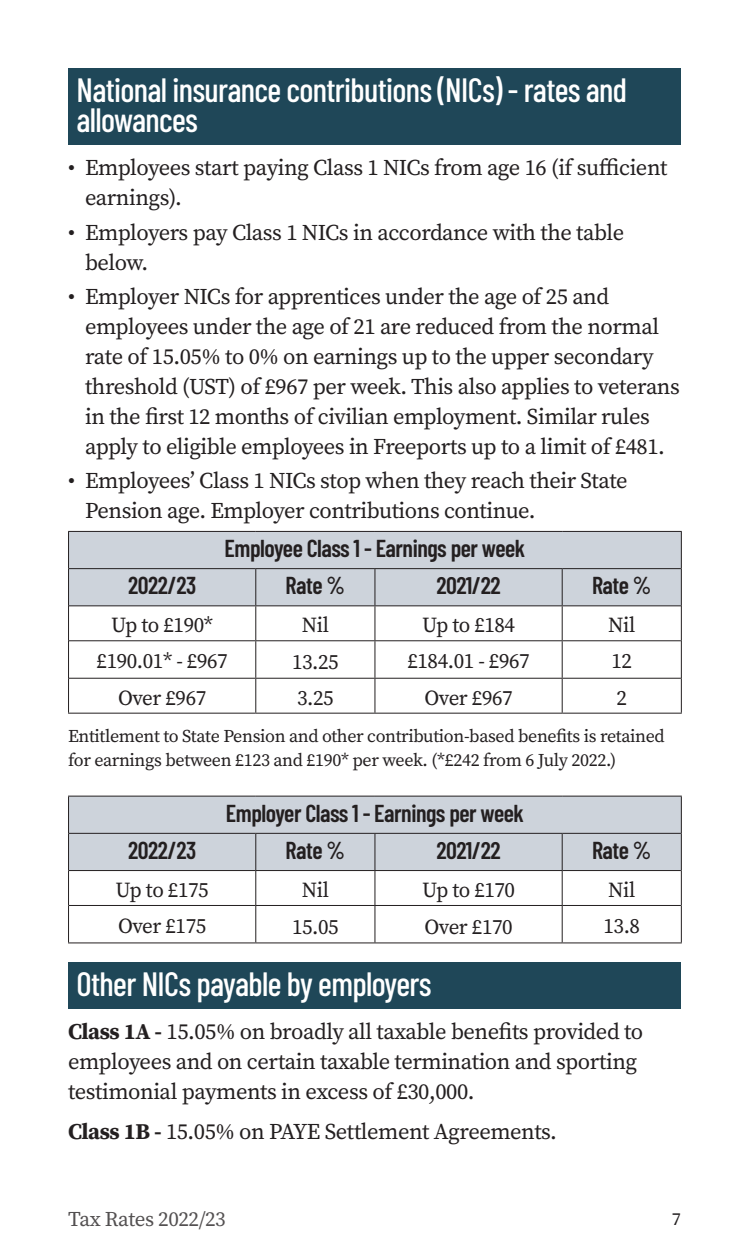
<style>
.page{position:relative;width:749px;height:1259px;background:#fff}
.page>*{position:absolute;margin:0;border:0;box-sizing:border-box;transform-origin:0 0}
.t1{font:500 33.6px/30.6px "Barlow Condensed";letter-spacing:-.02em;color:#fff}
.t2{font:600 24.3px "Barlow Condensed";letter-spacing:-.02em;color:#231f20}
.t3{font:600 24px "Barlow Condensed";letter-spacing:-.02em;color:#231f20}
.t4{font:22.5px/30px "Source Serif Pro";letter-spacing:-.02em;color:#231f20}
.t5{font:21.3px "Source Serif Pro";letter-spacing:-.02em;color:#231f20}
.t6{font:21px "Source Serif Pro";letter-spacing:-.02em;color:#535051}
.t7{font:18px/24px "Source Serif Pro";letter-spacing:-.02em;color:#231f20}
.s1{font-weight:700}
</style>
<div class="page">
<div style="left:68px;top:68px;width:612px;height:77px;background:#1f4758"></div>
<div style="left:68px;top:962px;width:612px;height:46px;background:#1f4758"></div>
<div style="left:69px;top:532px;width:611px;height:73px;background:#cdd3db"></div>
<hr style="left:680px;top:532px;width:1px;height:36px;background:#231f20">
<hr style="left:561px;top:569px;width:1px;height:36px;background:#231f20">
<hr style="left:374px;top:569px;width:1px;height:36px;background:#231f20">
<hr style="left:680px;top:568px;width:1px;height:38px;background:#231f20">
<hr style="left:255px;top:569px;width:1px;height:36px;background:#231f20">
<hr style="left:561px;top:606px;width:1px;height:34px;background:#231f20">
<hr style="left:374px;top:606px;width:1px;height:34px;background:#231f20">
<hr style="left:680px;top:606px;width:1px;height:35px;background:#231f20">
<hr style="left:255px;top:606px;width:1px;height:34px;background:#231f20">
<hr style="left:561px;top:641px;width:1px;height:37px;background:#231f20">
<hr style="left:680px;top:641px;width:1px;height:37px;background:#231f20">
<hr style="left:255px;top:678px;width:1px;height:34px;background:#231f20">
<hr style="left:561px;top:678px;width:1px;height:34px;background:#231f20">
<hr style="left:374px;top:678px;width:1px;height:34px;background:#231f20">
<hr style="left:680px;top:678px;width:1px;height:34px;background:#231f20">
<hr style="left:68px;top:531px;width:188px;height:1px;background:#231f20">
<hr style="left:256px;top:531px;width:119px;height:1px;background:#231f20">
<hr style="left:375px;top:531px;width:187px;height:1px;background:#231f20">
<hr style="left:562px;top:531px;width:119px;height:1px;background:#231f20">
<hr style="left:69px;top:568px;width:187px;height:1px;background:#231f20">
<hr style="left:256px;top:568px;width:119px;height:1px;background:#231f20">
<hr style="left:375px;top:568px;width:187px;height:1px;background:#231f20">
<hr style="left:562px;top:568px;width:118px;height:1px;background:#231f20">
<hr style="left:69px;top:605px;width:187px;height:1px;background:#231f20">
<hr style="left:256px;top:605px;width:119px;height:1px;background:#231f20">
<hr style="left:375px;top:605px;width:187px;height:1px;background:#231f20">
<hr style="left:562px;top:605px;width:118px;height:1px;background:#231f20">
<hr style="left:69px;top:640px;width:187px;height:1px;background:#231f20">
<hr style="left:375px;top:640px;width:187px;height:1px;background:#231f20">
<hr style="left:562px;top:640px;width:118px;height:1px;background:#231f20">
<hr style="left:69px;top:677px;width:187px;height:2px;background:#231f20">
<hr style="left:375px;top:677px;width:187px;height:2px;background:#231f20">
<hr style="left:562px;top:677px;width:118px;height:2px;background:#231f20">
<hr style="left:68px;top:712px;width:188px;height:1px;background:#231f20">
<hr style="left:256px;top:712px;width:119px;height:1px;background:#231f20">
<hr style="left:375px;top:712px;width:187px;height:1px;background:#231f20">
<hr style="left:562px;top:712px;width:119px;height:1px;background:#231f20">
<hr style="left:255px;top:641px;width:1px;height:37px;background:#231f20">
<hr style="left:256px;top:640px;width:119px;height:1px;background:#231f20">
<hr style="left:374px;top:641px;width:1px;height:37px;background:#231f20">
<hr style="left:256px;top:677px;width:119px;height:2px;background:#231f20">
<hr style="left:68px;top:532px;width:1px;height:36px;background:#231f20">
<hr style="left:68px;top:568px;width:1px;height:38px;background:#231f20">
<hr style="left:68px;top:606px;width:1px;height:35px;background:#231f20">
<hr style="left:68px;top:641px;width:1px;height:37px;background:#231f20">
<hr style="left:68px;top:678px;width:1px;height:34px;background:#231f20">
<div style="left:69px;top:796px;width:611px;height:74px;background:#cdd3db"></div>
<hr style="left:680px;top:796px;width:1px;height:37px;background:#231f20">
<hr style="left:68px;top:796px;width:1px;height:37px;background:#231f20">
<hr style="left:68px;top:833px;width:1px;height:37px;background:#231f20">
<hr style="left:68px;top:870px;width:1px;height:35px;background:#231f20">
<hr style="left:68px;top:905px;width:1px;height:37px;background:#231f20">
<hr style="left:561px;top:834px;width:1px;height:36px;background:#231f20">
<hr style="left:374px;top:834px;width:1px;height:36px;background:#231f20">
<hr style="left:680px;top:833px;width:1px;height:37px;background:#231f20">
<hr style="left:255px;top:834px;width:1px;height:36px;background:#231f20">
<hr style="left:561px;top:871px;width:1px;height:34px;background:#231f20">
<hr style="left:374px;top:871px;width:1px;height:34px;background:#231f20">
<hr style="left:680px;top:870px;width:1px;height:35px;background:#231f20">
<hr style="left:255px;top:871px;width:1px;height:34px;background:#231f20">
<hr style="left:680px;top:905px;width:1px;height:37px;background:#231f20">
<hr style="left:68px;top:795px;width:188px;height:1px;background:#231f20">
<hr style="left:256px;top:795px;width:119px;height:1px;background:#231f20">
<hr style="left:375px;top:795px;width:187px;height:1px;background:#231f20">
<hr style="left:562px;top:795px;width:119px;height:1px;background:#231f20">
<hr style="left:69px;top:833px;width:187px;height:1px;background:#231f20">
<hr style="left:256px;top:833px;width:119px;height:1px;background:#231f20">
<hr style="left:375px;top:833px;width:187px;height:1px;background:#231f20">
<hr style="left:562px;top:833px;width:118px;height:1px;background:#231f20">
<hr style="left:69px;top:870px;width:187px;height:1px;background:#231f20">
<hr style="left:256px;top:870px;width:119px;height:1px;background:#231f20">
<hr style="left:375px;top:870px;width:187px;height:1px;background:#231f20">
<hr style="left:562px;top:870px;width:118px;height:1px;background:#231f20">
<hr style="left:69px;top:905px;width:187px;height:1px;background:#231f20">
<hr style="left:562px;top:905px;width:118px;height:1px;background:#231f20">
<hr style="left:68px;top:942px;width:188px;height:1px;background:#231f20">
<hr style="left:562px;top:942px;width:119px;height:1px;background:#231f20">
<hr style="left:255px;top:906px;width:1px;height:36px;background:#231f20">
<hr style="left:256px;top:905px;width:119px;height:1px;background:#231f20">
<hr style="left:256px;top:942px;width:119px;height:1px;background:#231f20">
<hr style="left:374px;top:906px;width:1px;height:36px;background:#231f20">
<hr style="left:375px;top:905px;width:187px;height:1px;background:#231f20">
<hr style="left:375px;top:942px;width:187px;height:1px;background:#231f20">
<hr style="left:561px;top:906px;width:1px;height:36px;background:#231f20">
<h1 class="t1" style="left:77px;top:72px;width:552px">National insurance contributions (NICs) - rates and allowances</h1>
<p class="t4" style="left:85px;top:153px;width:583px;text-indent:-17px">• Employees start paying Class 1 NICs from age 16 (if sufficient earnings).</p>
<p class="t4" style="left:85px;top:217px;width:540px;text-indent:-17px">• Employers pay Class 1 NICs in accordance with the table below.</p>
<p class="t4" style="left:85px;top:281px;width:596px;text-indent:-17px">• Employer NICs for apprentices under the age of 25 and employees under the age of 21 are reduced from the normal rate of 15.05% to 0% on earnings up to the upper secondary threshold (UST) of £967 per week. This also applies to veterans in the first 12 months of civilian employment. Similar rules apply to eligible employees in Freeports up to a limit of £481.</p>
<p class="t4" style="left:85px;top:465px;width:544px;text-indent:-17px">• Employees’ Class 1 NICs stop when they reach their State<br>Pension age. Employer contributions continue.</p>
<p class="t2" style="left:224px;top:531px;width:302px">Employee Class 1 - Earnings per week</p>
<p class="t2" style="left:128px;top:568px;width:70px">2022/23</p>
<p class="t2" style="left:285px;top:568px;width:61px">Rate %</p>
<p class="t3" style="left:436px;top:568px;width:66px">2021/22</p>
<p class="t2" style="left:592px;top:568px;width:61px">Rate %</p>
<p class="t5" style="left:111px;top:611px;width:103px">Up to £190*</p>
<p class="t5" style="left:302px;top:611px;width:29px">Nil</p>
<p class="t5" style="left:422px;top:611px;width:95px">Up to £184</p>
<p class="t5" style="left:608px;top:611px;width:29px">Nil</p>
<p class="t5" style="left:97px;top:647px;width:132px">£190.01* - £967</p>
<p class="t5" style="left:292px;top:647px;width:48px">13.25</p>
<p class="t5" style="left:407px;top:647px;width:124px">£184.01 - £967</p>
<p class="t5" style="left:611px;top:647px;width:22px">12</p>
<p class="t5" style="left:118px;top:683px;width:90px">Over £967</p>
<p class="t5" style="left:297px;top:683px;width:38px">3.25</p>
<p class="t5" style="left:424px;top:683px;width:90px">Over £967</p>
<p class="t5" style="left:616px;top:683px;width:12px">2</p>
<p class="t7" style="left:68px;top:724px;width:598px">Entitlement to State Pension and other contribution-based benefits is retained for earnings between £123 and £190* per week. (*£242 from 6 July 2022.)</p>
<p class="t2" style="left:226px;top:795px;width:299px">Employer Class 1 - Earnings per week</p>
<p class="t2" style="left:128px;top:833px;width:70px">2022/23</p>
<p class="t2" style="left:285px;top:833px;width:61px">Rate %</p>
<p class="t3" style="left:436px;top:833px;width:66px">2021/22</p>
<p class="t2" style="left:592px;top:833px;width:61px">Rate %</p>
<p class="t5" style="left:116px;top:875px;width:95px">Up to £175</p>
<p class="t5" style="left:302px;top:875px;width:29px">Nil</p>
<p class="t5" style="left:422px;top:875px;width:95px">Up to £170</p>
<p class="t5" style="left:608px;top:875px;width:29px">Nil</p>
<p class="t5" style="left:118px;top:912px;width:90px">Over £175</p>
<p class="t5" style="left:292px;top:912px;width:48px">15.05</p>
<p class="t5" style="left:424px;top:912px;width:90px">Over £170</p>
<p class="t5" style="left:603px;top:912px;width:38px">13.8</p>
<h1 class="t1" style="left:77px;top:965px;width:356px">Other NICs payable by employers</h1>
<p class="t4" style="left:68px;top:1016px;width:576px"><span class="s1">Class 1A -</span> 15.05% on broadly all taxable benefits provided to employees and on certain taxable termination and sporting testimonial payments in excess of £30,000.</p>
<p class="t4" style="left:68px;top:1116px;width:490px"><span class="s1">Class 1B -</span> 15.05% on PAYE Settlement Agreements.</p>
<p class="t6" style="left:68px;top:1205px;width:159px">Tax Rates 2022/23</p>
<p class="t7" style="left:671px;top:1206px;width:10px">7</p>
</div>
